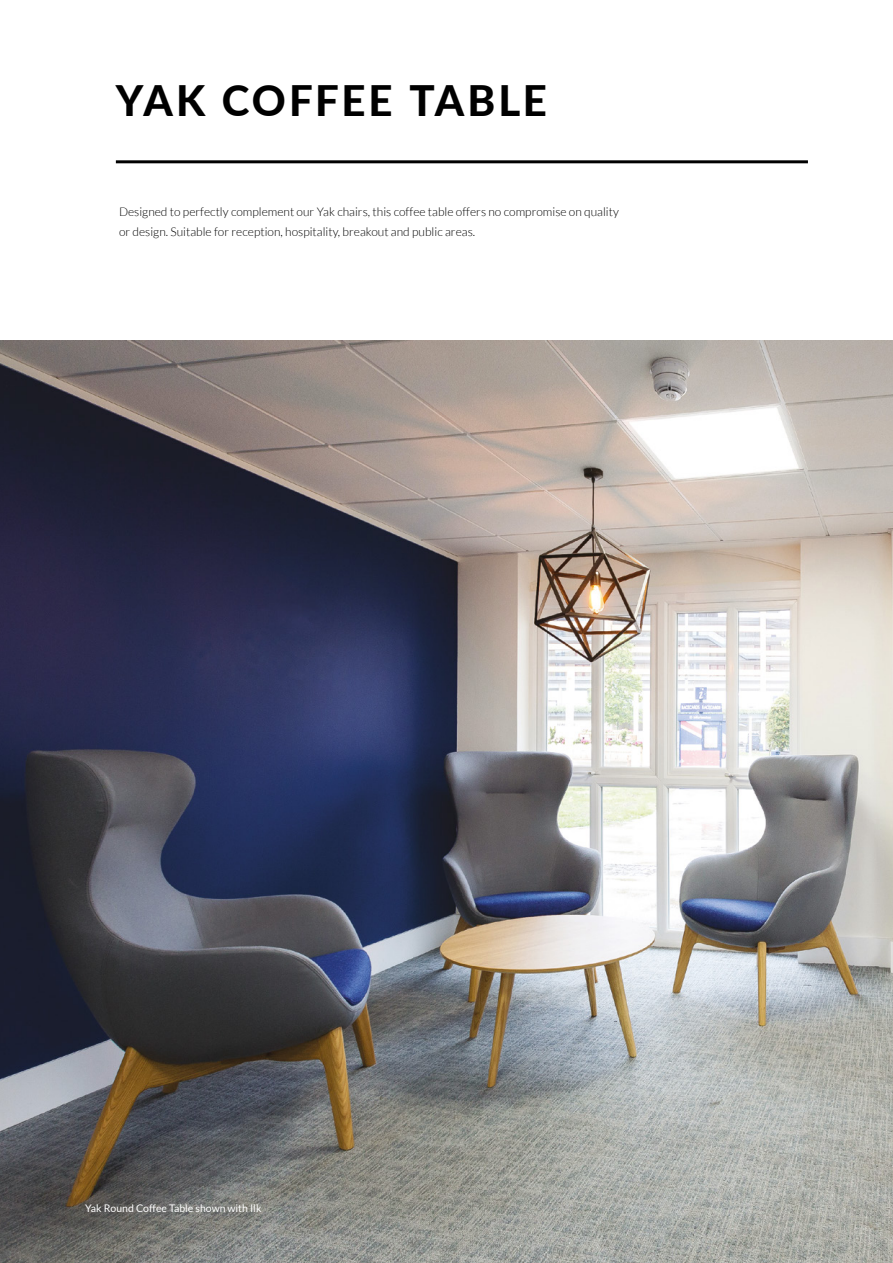
<style>
.page{position:relative;width:893px;height:1263px;background:#fff}
.page>*{position:absolute;margin:0;border:0;box-sizing:border-box;transform-origin:0 0}
.t1{font:800 42px "Lato";letter-spacing:.065em;color:#000}
.t2{font:300 12px/19.5px "Lato";color:#000}
.t3{font:10.5px "Lato";color:#fff}
</style>
<div class="page">
<img style="left:0;top:340px;width:893px;height:923px">
<hr style="left:116px;top:160px;width:692px;height:3px;background:#000">
<h1 class="t1" style="left:116px;top:70px;width:433px">YAK COFFEE TABLE</h1>
<p class="t2" style="left:119px;top:202px;width:501px">Designed to perfectly complement our Yak chairs, this coffee table offers no compromise on quality or design. Suitable for reception, hospitality, breakout and public areas.</p>
<p class="t3" style="left:85px;top:1202px;width:178px">Yak Round Coffee Table shown with Ilk</p>
</div>
